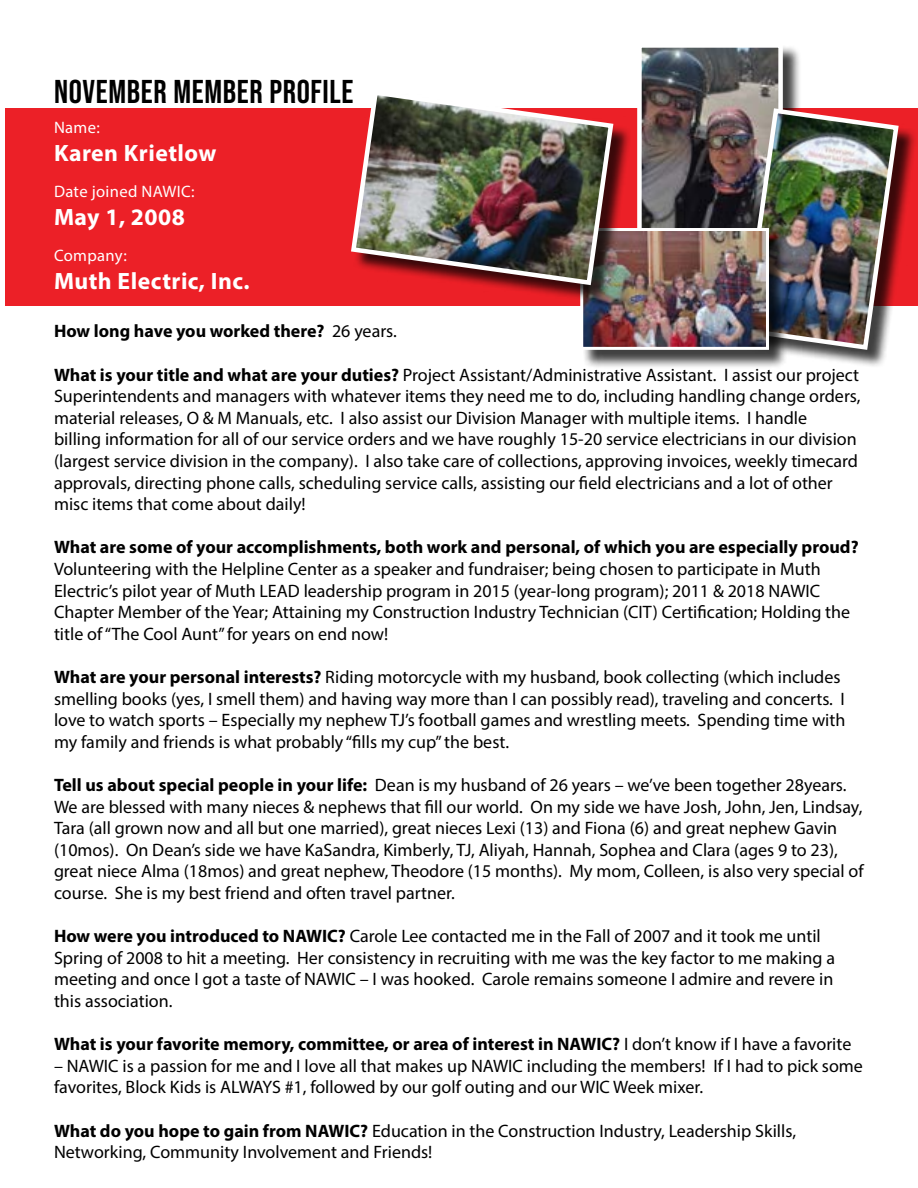
<style>
.page{position:relative;width:918px;height:1188px;background:#fff}
.page>*{position:absolute;margin:0;border:0;box-sizing:border-box;transform-origin:0 0}
.t1{font:33px "Bebas Neue";letter-spacing:.02em;color:#000}
.t2{font:700 23.7px "Myriad Pro";letter-spacing:.02em;color:#fff}
.t3{font:18px/21.6px "Myriad Pro";color:#000}
.t4{font:700 18px "Myriad Pro";color:#000}
.t5{font:16.65px "Myriad Pro";letter-spacing:.02em;color:#fff}
.s1{font-weight:400}
.s2{font-weight:700}
</style>
<div class="page">
<div style="left:6px;top:108px;width:912px;height:198px;background:#ec2027"></div>
<div style="left:640px;top:46px;width:162px;height:223px;background:#000;opacity:.75"></div>
<img style="left:642px;top:48px;width:136px;height:180px">
<div style="left:637px;top:43px;width:146px;height:208px;border:4px solid #fff"></div>
<div style="left:745px;top:111px;width:173px;height:256px;background:#000;opacity:.75"></div>
<img style="left:740px;top:106px;width:161px;height:246px">
<div style="left:583px;top:231px;width:205px;height:138px;background:#000;opacity:.75"></div>
<img style="left:584px;top:232px;width:181px;height:114px">
<div style="left:580px;top:228px;width:189px;height:122px;border:3px solid #fff"></div>
<div style="left:354px;top:93px;width:277px;height:210px;background:#000;opacity:.75"></div>
<img style="left:351px;top:93px;width:265px;height:195px">
<h1 class="t1" style="left:54px;top:72px;width:301px">NOVEMBER MEMBER PROFILE</h1>
<p class="t5" style="left:54px;top:117px;width:47px">Name:</p>
<h2 class="t2" style="left:54px;top:138px;width:164px">Karen Krietlow</h2>
<p class="t5" style="left:54px;top:181px;width:142px">Date joined NAWIC:</p>
<h2 class="t2" style="left:54px;top:202px;width:132px">May 1, 2008</h2>
<p class="t5" style="left:54px;top:245px;width:74px">Company:</p>
<h2 class="t2" style="left:54px;top:266px;width:197px">Muth Electric, Inc.</h2>
<p class="t4" style="left:54px;top:320px;width:344px">How long have you worked there? <span class="s1">26 years.</span></p>
<p class="t3" style="left:54px;top:363px;width:808px"><span class="s2">What is your title and what are your duties?</span> Project Assistant/Administrative Assistant. I assist our project Superintendents and managers with whatever items they need me to do, including handling change orders, material releases, O &amp; M Manuals, etc. I also assist our Division Manager with multiple items. I handle<br>billing information for all of our service orders and we have roughly 15-20 service electricians in our division (largest service division in the company). I also take care of collections, approving invoices, weekly timecard approvals, directing phone calls, scheduling service calls, assisting our field electricians and a lot of other misc items that come about daily!</p>
<p class="t4" style="left:54px;top:536px;width:806px">What are some of your accomplishments, both work and personal, of which you are especially proud?</p>
<p class="t3" style="left:54px;top:558px;width:798px">Volunteering with the Helpline Center as a speaker and fundraiser; being chosen to participate in Muth Electric’s pilot year of Muth LEAD leadership program in 2015 (year-long program); 2011 &amp; 2018 NAWIC Chapter Member of the Year; Attaining my Construction Industry Technician (CIT) Certification; Holding the title of “The Cool Aunt” for years on end now!</p>
<p class="t3" style="left:54px;top:666px;width:793px"><span class="s2">What are your personal interests?</span> Riding motorcycle with my husband, book collecting (which includes smelling books (yes, I smell them) and having way more than I can possibly read), traveling and concerts. I love to watch sports – Especially my nephew TJ’s football games and wrestling meets. Spending time with my family and friends is what probably “fills my cup” the best.</p>
<p class="t3" style="left:54px;top:774px;width:811px"><span class="s2">Tell us about special people in your life:</span> Dean is my husband of 26 years – we’ve been together 28years.<br>We are blessed with many nieces &amp; nephews that fill our world. On my side we have Josh, John, Jen, Lindsay, Tara (all grown now and all but one married), great nieces Lexi (13) and Fiona (6) and great nephew Gavin (10mos). On Dean’s side we have KaSandra, Kimberly, TJ, Aliyah, Hannah, Sophea and Clara (ages 9 to 23), great niece Alma (18mos) and great nephew, Theodore (15 months). My mom, Colleen, is also very special of course. She is my best friend and often travel partner.</p>
<p class="t3" style="left:54px;top:925px;width:783px"><span class="s2">How were you introduced to NAWIC?</span> Carole Lee contacted me in the Fall of 2007 and it took me until Spring of 2008 to hit a meeting. Her consistency in recruiting with me was the key factor to me making a meeting and once I got a taste of NAWIC – I was hooked. Carole remains someone I admire and revere in this association.</p>
<p class="t4" style="left:54px;top:1032px;width:799px">What is your favorite memory, committee, or area of interest in NAWIC? <span class="s1">I don’t know if I have a favorite</span></p>
<p class="t3" style="left:54px;top:1055px;width:811px">– NAWIC is a passion for me and I love all that makes up NAWIC including the members! If I had to pick some favorites, Block Kids is ALWAYS #1, followed by our golf outing and our WIC Week mixer.</p>
<p class="t3" style="left:54px;top:1119px;width:744px"><span class="s2">What do you hope to gain from NAWIC?</span> Education in the Construction Industry, Leadership Skills,<br>Networking, Community Involvement and Friends!</p>
</div>
